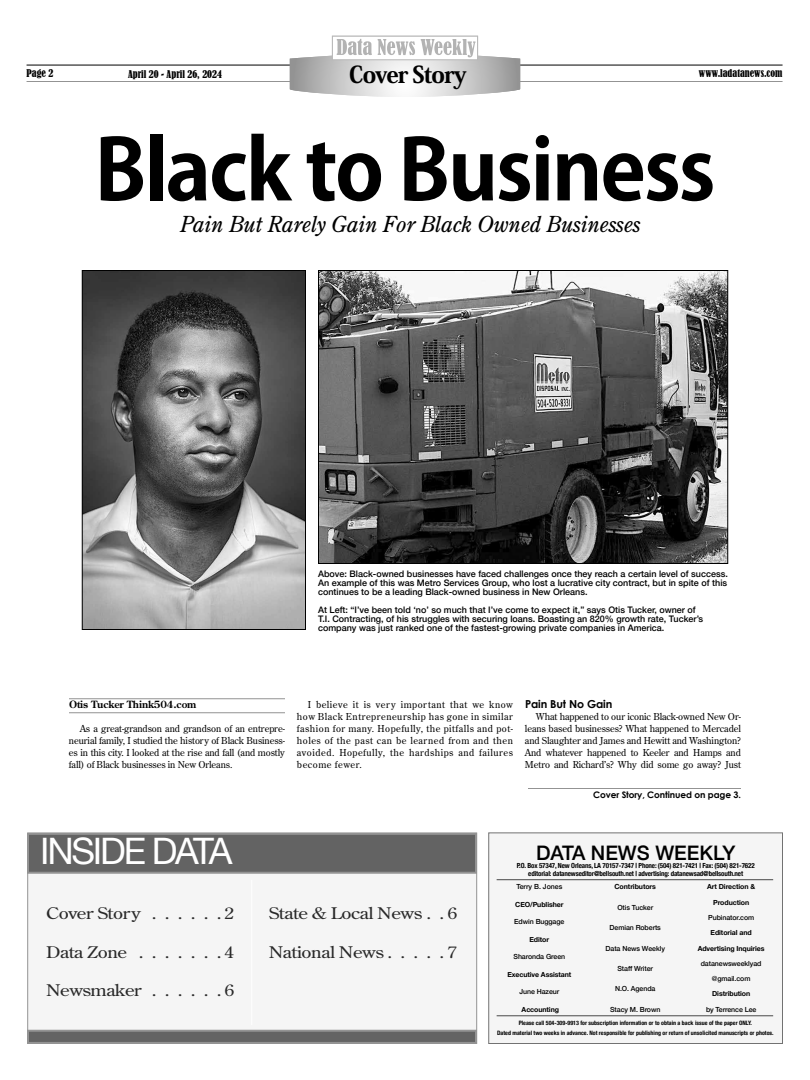
<style>
.page{position:relative;width:810px;height:1080px;background:#fff}
.page>*{position:absolute;margin:0;border:0;box-sizing:border-box;transform-origin:0 0}
.t1{font:700 83px "Koz Go Pro";letter-spacing:-.025em;color:#000}
.t2{font:36.5px "Helvetica Neue";letter-spacing:-.06em;color:#fff}
.t3{font:800 23px "Koz Min Pro";letter-spacing:-.045em;color:#000}
.t4{font:italic 22px "Century Old Style Std";letter-spacing:-.01em;color:#000}
.t5{font:500 20px "Helvetica Neue";color:#000}
.t6{font:16px "Century Old Style Std";letter-spacing:-.025em;color:#292929;scale:1.2 1}
.t7{font:700 11px "Century Gothic";letter-spacing:-.01em;color:#000}
.t8{font:condensed 10px "Bernard";color:#000}
.t9{font:700 10px "Century Old Style Std";letter-spacing:-.01em;color:#000}
.t10{font:9.5px/12px "Century Old Style Std";letter-spacing:-.01em;color:#000;text-align:justify}
.t11{font:500 9px/9px "Helvetica Neue";color:#000;text-align:justify}
.t12{font:700 9px "Century Gothic";letter-spacing:-.01em;color:#000}
.t13{font:500 7px/15.3px "Helvetica Neue";letter-spacing:-.01em;color:#000;text-align:center}
.t14{font:700 condensed 7px/8px "Helvetica Neue";letter-spacing:-.02em;color:#000;text-align:center}
.t15{font:700 7px/15.3px "Helvetica Neue";letter-spacing:-.01em;color:#000;text-align:center}
.t16{font:700 condensed 6px/10px "Helvetica Neue";color:#000;text-align:center}
</style>
<div class="page">
<hr style="left:27px;top:81px;width:756px;height:1px;background:#939393">
<hr style="left:27px;top:65px;width:756px;height:1px;background:#000">
<div style="left:332px;top:36px;width:146px;height:24px;background:#fff;border:1px solid #b8b8b8"></div>
<svg style="left:289px;top:39px;width:231px;height:58px"></svg>
<div style="left:27px;top:833px;width:450px;height:211px;background:#f5f5f5;border:1px solid #939393"></div>
<div style="left:27px;top:1030px;width:450px;height:14px;background:#636363;border:2px solid #939393"></div>
<div style="left:27px;top:833px;width:450px;height:41px;background:#636363;border:2px solid #939393"></div>
<hr style="left:252px;top:880px;width:1px;height:145px;background:#fff">
<hr style="left:528px;top:788px;width:213px;height:1px;background:#939393">
<hr style="left:69px;top:699px;width:216px;height:1px;background:#939393">
<hr style="left:69px;top:713px;width:216px;height:1px;background:#939393">
<img style="left:320px;top:272px;width:406px;height:290px">
<div style="left:318px;top:270px;width:410px;height:294px;border:1px solid #000"></div>
<img style="left:84px;top:272px;width:220px;height:356px">
<div style="left:82px;top:270px;width:224px;height:360px;border:1px solid #000"></div>
<div style="left:488px;top:832px;width:295px;height:212px;background:#f5f5f5;border:1px solid #727272"></div>
<hr style="left:497px;top:1016px;width:276px;height:1px;background:#484848">
<hr style="left:497px;top:879px;width:276px;height:1px;background:#484848">
<h3 class="t3" style="left:349px;top:57px;width:119px">Cover Story</h3>
<p class="t8" style="left:27px;top:67px;width:28px">Page 2</p>
<p class="t8" style="left:128px;top:68px;width:95px">April 20 - April 26, 2024</p>
<p class="t8" style="left:699px;top:67px;width:85px">www.ladatanews.com</p>
<h1 class="t1" style="left:95px;top:117px;width:622px">Black to Business</h1>
<h3 class="t4" style="left:180px;top:211px;width:462px">Pain But Rarely Gain For Black Owned Businesses</h3>
<p class="t11" style="left:318px;top:569px;width:411px">Above: Black-owned businesses have faced challenges once they reach a certain level of success.<br>An example of this was Metro Services Group, who lost a lucrative city contract, but in spite of this continues to be a leading Black-owned business in New Orleans.</p>
<p class="t11" style="left:318px;top:605px;width:387px;text-align:left">At Left: “I’ve been told ‘no’ so much that I’ve come to expect it,” says Otis Tucker, owner of<br>T.I. Contracting, of his struggles with securing loans. Boasting an 820% growth rate, Tucker’s company was just ranked one of the fastest-growing private companies in America.</p>
<p class="t9" style="left:69px;top:698px;width:129px">Otis Tucker Think504.com</p>
<p class="t10" style="left:69px;top:722px;width:217px;text-indent:11px">As a great-grandson and grandson of an entrepre&shy;neurial family, I studied the history of Black Business&shy;es in this city. I looked at the rise and fall (and mostly fall) of Black businesses in New Orleans.</p>
<p class="t10" style="left:297px;top:698px;width:218px;text-indent:11px">I believe it is very important that we know how Black Entrepreneurship has gone in similar fashion for many. Hopefully, the pitfalls and pot&shy;holes of the past can be learned from and then avoided. Hopefully, the hardships and failures become fewer.</p>
<p class="t7" style="left:525px;top:697px;width:89px">Pain But No Gain</p>
<p class="t10" style="left:525px;top:710px;width:218px;text-indent:11px">What happened to our iconic Black-owned New Or&shy;leans based businesses? What happened to Mercadel and Slaughter and James and Hewitt and Washington?<br>And whatever happened to Keeler and Hamps and Metro and Richard’s? Why did some go away? Just</p>
<p class="t12" style="left:593px;top:789px;width:149px">Cover Story, Continued on page 3.</p>
<h2 class="t2" style="left:40px;top:825px;width:194px">INSIDE DATA</h2>
<h3 class="t5" style="left:536px;top:837px;width:201px">DATA NEWS WEEKLY</h3>
<p class="t14" style="left:517px;top:861px;width:240px">P.O. Box 57347, New Orleans, LA 70157-7347 | Phone: (504) 821-7421 | Fax: (504) 821-7622 editorial: datanewseditor@bellsouth.net | advertising: datanewsad@bellsouth.net</p>
<h3 class="t6" style="left:46px;top:903px;width:158px">Cover Story . . . . . 2</h3>
<h3 class="t6" style="left:46px;top:942px;width:158px">Data Zone . . . . . . 4</h3>
<h3 class="t6" style="left:46px;top:980px;width:158px">Newsmaker . . . . . 6</h3>
<h3 class="t6" style="left:269px;top:903px;width:133px">State &amp; Local News..</h3>
<h3 class="t6" style="left:447px;top:903px;width:10px">6</h3>
<h3 class="t6" style="left:269px;top:942px;width:101px">National News.....</h3>
<h3 class="t6" style="left:447px;top:942px;width:10px">7</h3>
<p class="t13" style="left:516px;top:879px;width:48px">Terry B. Jones</p>
<p class="t15" style="left:515px;top:897px;width:50px">CEO/Publisher</p>
<p class="t13" style="left:514px;top:914px;width:52px">Edwin Buggage</p>
<p class="t15" style="left:530px;top:932px;width:21px">Editor</p>
<p class="t13" style="left:514px;top:949px;width:53px">Sharonda Green</p>
<p class="t15" style="left:507px;top:967px;width:66px">Executive Assistant</p>
<p class="t13" style="left:519px;top:984px;width:41px">June Hazeur</p>
<p class="t15" style="left:522px;top:1002px;width:39px">Accounting</p>
<p class="t15" style="left:615px;top:879px;width:43px">Contributors</p>
<p class="t13" style="left:617px;top:899px;width:37px">Otis Tucker</p>
<p class="t13" style="left:610px;top:919px;width:53px">Demian Roberts</p>
<p class="t13" style="left:606px;top:940px;width:61px">Data News Weekly</p>
<p class="t13" style="left:617px;top:960px;width:37px">Staff Writer</p>
<p class="t13" style="left:615px;top:981px;width:42px">N.O. Agenda</p>
<p class="t13" style="left:610px;top:1001px;width:52px">Stacy M. Brown</p>
<p class="t15" style="left:707px;top:879px;width:50px">Art Direction &amp;<br>Production</p>
<p class="t13" style="left:708px;top:909px;width:48px">Pubinator.com</p>
<p class="t15" style="left:698px;top:925px;width:69px">Editorial and<br>Advertising Inquiries</p>
<p class="t13" style="left:701px;top:955px;width:62px">datanewsweeklyad @gmail.com</p>
<p class="t15" style="left:712px;top:986px;width:40px">Distribution</p>
<p class="t13" style="left:706px;top:1001px;width:52px">by Terrence Lee</p>
<p class="t16" style="left:497px;top:1017px;width:278px">Please call 504-309-9913 for subscription information or to obtain a back issue of the paper ONLY.<br>Dated material two weeks in advance. Not responsible for publishing or return of unsolicited manuscripts or photos.</p>
</div>
